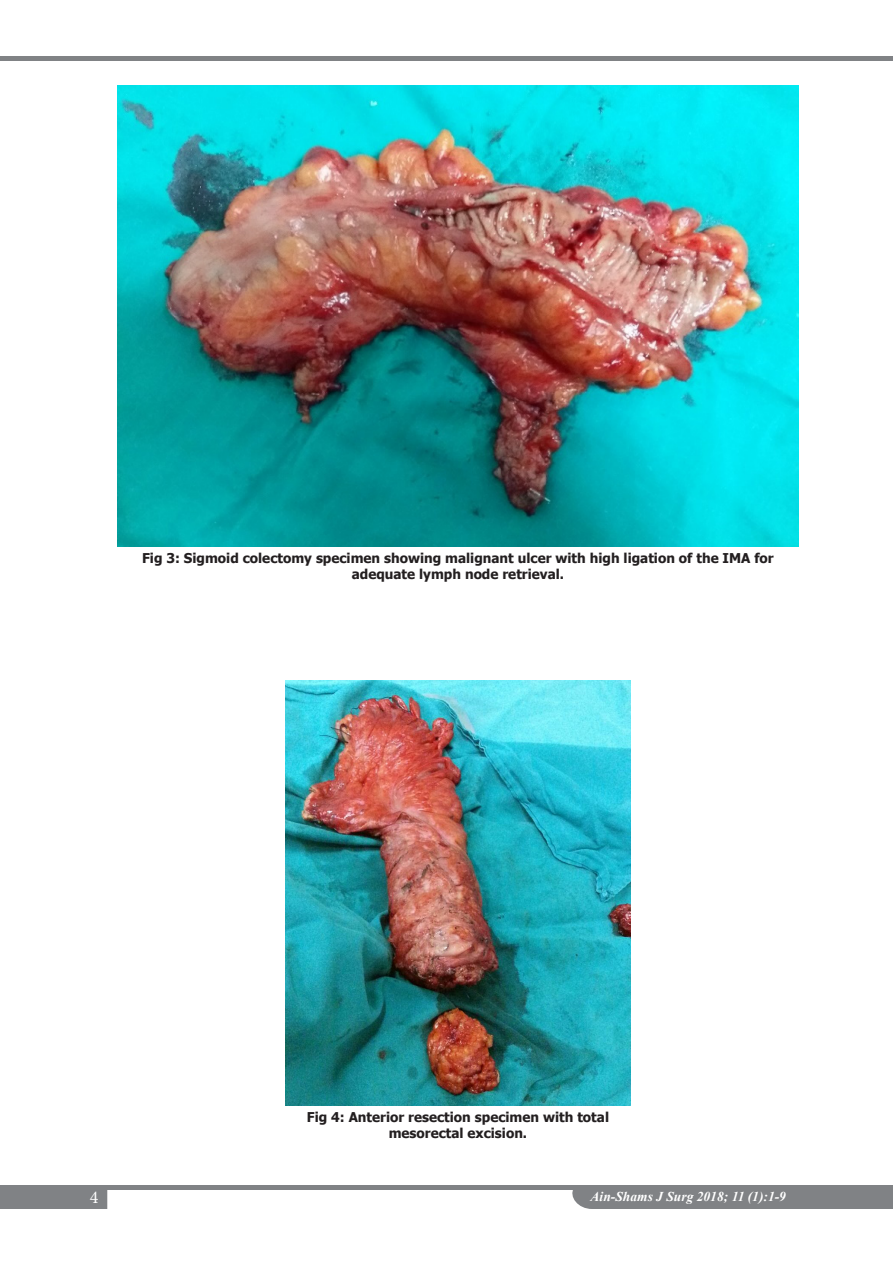
<style>
.page{position:relative;width:893px;height:1263px;background:#fff}
.page>*{position:absolute;margin:0;border:0;box-sizing:border-box;transform-origin:0 0}
.t1{font:18px "Minion Pro";color:#fff}
.t2{font:700 13.5px/16.2px "Tahoma";color:#231f20;text-align:center}
.t3{font:italic 700 13.5px "Times New Roman";color:#fff}
</style>
<div class="page">
<div style="left:0;top:1185px;width:893px;height:5px;background:#808285"></div>
<hr style="left:0;top:56px;width:893px;height:4px;background:#808285">
<div style="left:572px;top:1190px;width:321px;height:19px;background:#808285"></div>
<div style="left:0;top:1190px;width:107px;height:19px;background:#808285"></div>
<img style="left:118px;top:85px;width:680px;height:462px">
<img style="left:285px;top:680px;width:345px;height:425px">
<p class="t2" style="left:142px;top:550px;width:633px">Fig 3: Sigmoid colectomy specimen showing malignant ulcer with high ligation of the IMA for adequate lymph node retrieval.</p>
<p class="t2" style="left:307px;top:1109px;width:304px">Fig 4: Anterior resection specimen with total mesorectal excision.</p>
<h1 class="t1" style="left:90px;top:1185px;width:10px">4</h1>
<p class="t3" style="left:591px;top:1187px;width:197px">Ain-Shams J Surg 2018; 11 (1):1-9</p>
</div>
